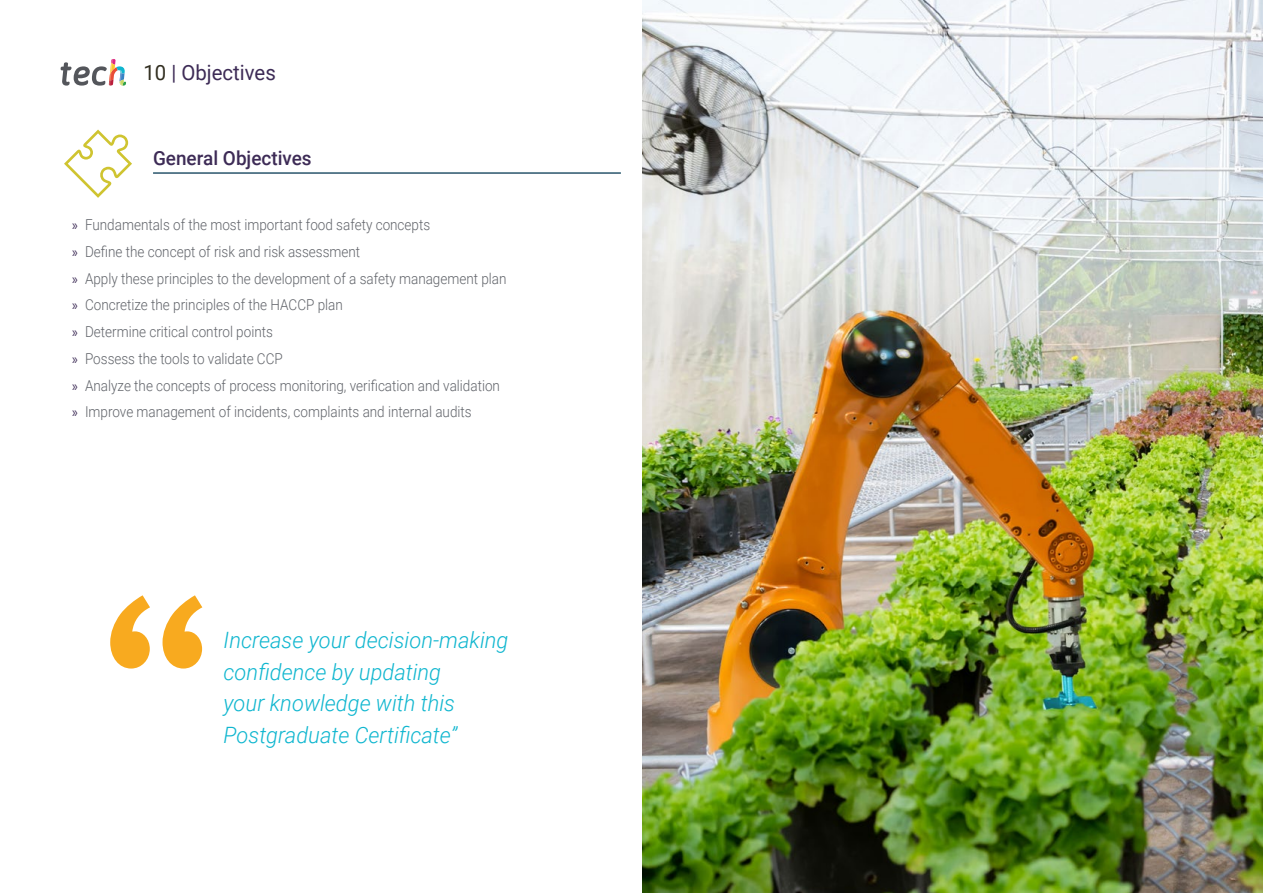
<style>
.page{position:relative;width:1263px;height:893px;background:#fff}
.page>*{position:absolute;margin:0;border:0;box-sizing:border-box;transform-origin:0 0}
.Destacados{font:italic 300 22.5px/31.5px "Roboto";color:#0fb6cf}
.Sección___Pag{font:21px "Roboto";color:#3d2b56}
.Subtítulo_Pag{font:500 19.5px "Roboto";color:#3d2b56}
.t1{font:300 15px "Roboto";color:#61646a;scale:.9 1}
.s1{color:#312e20}
.s2{font-family:"Myriad Pro";font-weight:400;color:#3d2b56}
</style>
<div class="page">
<hr style="left:153px;top:173px;width:468px;height:1px;background:#3d2b56">
<svg style="left:64px;top:130px;width:68px;height:68px"></svg>
<img style="left:642px;top:0;width:621px;height:893px">
<svg style="left:61px;top:59px;width:65px;height:27px"></svg>
<svg style="left:110px;top:595px;width:92px;height:73px"></svg>
<p class="Sección___Pag" style="left:144px;top:57px;width:134px"><span class="s1">10</span> | Objectives</p>
<p class="Subtítulo_Pag" style="left:153px;top:144px;width:160px">General Objectives</p>
<p class="t1" style="left:72px;top:214px;width:399px"><span class="s2">»</span> Fundamentals of the most important food safety concepts</p>
<p class="t1" style="left:72px;top:241px;width:321px"><span class="s2">»</span> Define the concept of risk and risk assessment</p>
<p class="t1" style="left:72px;top:268px;width:484px"><span class="s2">»</span> Apply these principles to the development of a safety management plan</p>
<p class="t1" style="left:72px;top:295px;width:302px"><span class="s2">»</span> Concretize the principles of the HACCP plan</p>
<p class="t1" style="left:72px;top:321px;width:224px"><span class="s2">»</span> Determine critical control points</p>
<p class="t1" style="left:72px;top:348px;width:235px"><span class="s2">»</span> Possess the tools to validate CCP</p>
<p class="t1" style="left:72px;top:375px;width:477px"><span class="s2">»</span> Analyze the concepts of process monitoring, verification and validation</p>
<p class="t1" style="left:72px;top:402px;width:445px"><span class="s2">»</span> Improve management of incidents, complaints and internal audits</p>
<p class="Destacados" style="left:224px;top:624px;width:286px">Increase your decision-making confidence by updating<br>your knowledge with this<br>Postgraduate Certificate”</p>
</div>
